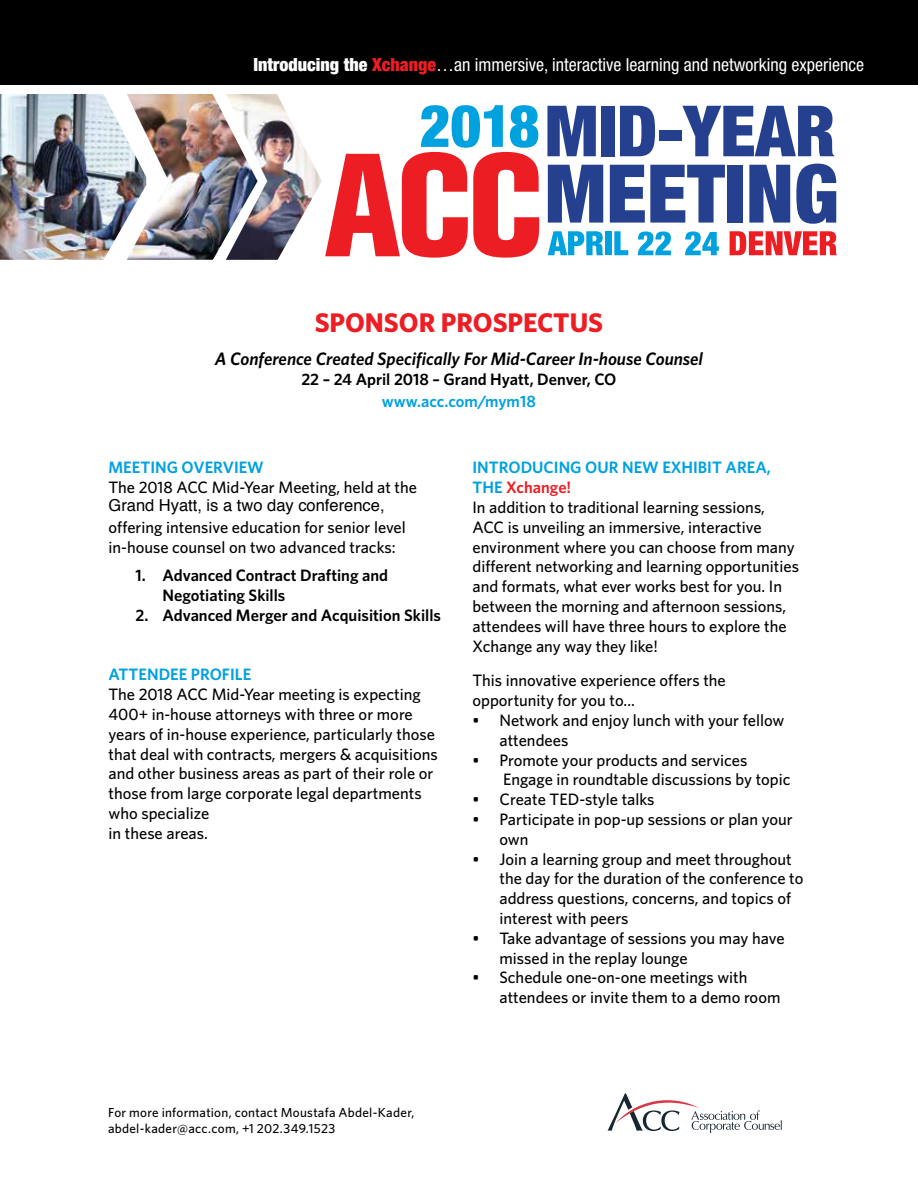
<style>
.page{position:relative;width:918px;height:1188px;background:#fff}
.page>*{position:absolute;margin:0;border:0;box-sizing:border-box;transform-origin:0 0}
.t1{font:700 27px "Whitney";color:#ed1d24}
.t2{font:condensed 18px "Helvetica Neue LT Std";color:#fff}
.t3{font:italic 600 18px "Whitney";color:#000}
.t4{font:500 16.5px/19.8px "Whitney";color:#000}
.t5{font:600 16.5px/19.8px "Whitney";color:#000}
.t6{font:600 16.5px "Whitney";color:#00a1df}
.t7{font:16.5px "Helvetica";color:#000}
.t8{font:500 13.2px/15.8px "Whitney";letter-spacing:.02em;color:#000}
.s1{font-family:"Helvetica Neue";font-weight:900}
.s2{font-family:"Helvetica Neue";font-weight:900;color:#ed1d24}
.s3{font-weight:600;color:#00a1df}
.s4{font-weight:600;color:#ed1d24}
</style>
<div class="page">
<svg style="left:608px;top:1093px;width:174px;height:40px"></svg>
<div style="left:0;top:0;width:918px;height:84px;background:#000"></div>
<img style="left:0;top:94px;width:127px;height:166px">
<img style="left:127px;top:94px;width:99px;height:166px">
<img style="left:226px;top:94px;width:96px;height:166px">
<svg style="left:547px;top:106px;width:49px;height:50px"></svg>
<div style="left:601px;top:106px;width:13px;height:50px;background:#25408f"></div>
<svg style="left:620px;top:106px;width:35px;height:50px"></svg>
<div style="left:659px;top:130px;width:22px;height:11px;background:#25408f"></div>
<svg style="left:682px;top:106px;width:152px;height:50px"></svg>
<svg style="left:548px;top:165px;width:55px;height:58px"></svg>
<svg style="left:610px;top:165px;width:115px;height:58px"></svg>
<div style="left:728px;top:165px;width:15px;height:58px;background:#25408f"></div>
<svg style="left:749px;top:165px;width:41px;height:58px"></svg>
<svg style="left:796px;top:164px;width:40px;height:60px"></svg>
<svg style="left:548px;top:231px;width:56px;height:24px"></svg>
<div style="left:605px;top:231px;width:7px;height:24px;background:#00a1df"></div>
<svg style="left:614px;top:231px;width:14px;height:24px"></svg>
<svg style="left:638px;top:231px;width:33px;height:24px"></svg>
<svg style="left:685px;top:231px;width:34px;height:24px"></svg>
<svg style="left:730px;top:231px;width:107px;height:24px"></svg>
<svg style="left:325px;top:105px;width:214px;height:153px"></svg>
<p class="t2" style="left:253px;top:55px;width:612px"><span class="s1">Introducing the</span> <span class="s2">Xchange</span>…an immersive, interactive learning and networking experience</p>
<h1 class="t1" style="left:315px;top:306px;width:290px">SPONSOR PROSPECTUS</h1>
<p class="t3" style="left:215px;top:348px;width:490px">A Conference Created Specifically For Mid-Career In-house Counsel</p>
<p class="t5" style="left:302px;top:369px;width:316px">22 – 24 April 2018 – Grand Hyatt, Denver, CO</p>
<p class="t6" style="left:382px;top:391px;width:155px">www.acc.com/mym18</p>
<p class="t6" style="left:109px;top:458px;width:157px">MEETING OVERVIEW</p>
<p class="t4" style="left:109px;top:477px;width:310px">The 2018 ACC Mid-Year Meeting, held at the</p>
<p class="t4" style="left:109px;top:517px;width:299px">offering intensive education for senior level in-house counsel on two advanced tracks:</p>
<p class="t5" style="left:163px;top:565px;width:227px;text-indent:-27px">1. Advanced Contract Drafting and<br>Negotiating Skills</p>
<p class="t5" style="left:136px;top:605px;width:307px">2. Advanced Merger and Acquisition Skills</p>
<p class="t7" style="left:109px;top:498px;width:278px">Grand Hyatt, is a two day conference,</p>
<p class="t6" style="left:109px;top:665px;width:144px">ATTENDEE PROFILE</p>
<p class="t4" style="left:109px;top:684px;width:331px">The 2018 ACC Mid-Year meeting is expecting 400+ in-house attorneys with three or more years of in-house experience, particularly those that deal with contracts, mergers &amp; acquisitions and other business areas as part of their role or those from large corporate legal departments who specialize<br>in these areas.</p>
<p class="t4" style="left:472px;top:457px;width:328px"><span class="s3">INTRODUCING OUR NEW EXHIBIT AREA, THE</span> <span class="s4">Xchange!<br></span>In addition to traditional learning sessions, ACC is unveiling an immersive, interactive environment where you can choose from many different networking and learning opportunities and formats, what ever works best for you. In between the morning and afternoon sessions, attendees will have three hours to explore the Xchange any way they like!</p>
<p class="t4" style="left:472px;top:670px;width:255px">This innovative experience offers the opportunity for you to...</p>
<p class="t4" style="left:499px;top:710px;width:286px;text-indent:-27px">• Network and enjoy lunch with your fellow attendees</p>
<p class="t4" style="left:503px;top:750px;width:289px;text-indent:-31px">• Promote your products and services<br>Engage in roundtable discussions by topic</p>
<p class="t4" style="left:472px;top:789px;width:184px">• Create TED-style talks</p>
<p class="t4" style="left:499px;top:809px;width:295px;text-indent:-27px">• Participate in pop-up sessions or plan your own</p>
<p class="t4" style="left:499px;top:849px;width:305px;text-indent:-27px">• Join a learning group and meet throughout the day for the duration of the conference to address questions, concerns, and topics of interest with peers</p>
<p class="t4" style="left:499px;top:928px;width:287px;text-indent:-27px">• Take advantage of sessions you may have missed in the replay lounge</p>
<p class="t4" style="left:499px;top:967px;width:283px;text-indent:-27px">• Schedule one-on-one meetings with attendees or invite them to a demo room</p>
<p class="t8" style="left:108px;top:1104px;width:308px">For more information, contact Moustafa Abdel-Kader, abdel-kader@acc.com, +1 202.349.1523</p>
</div>
